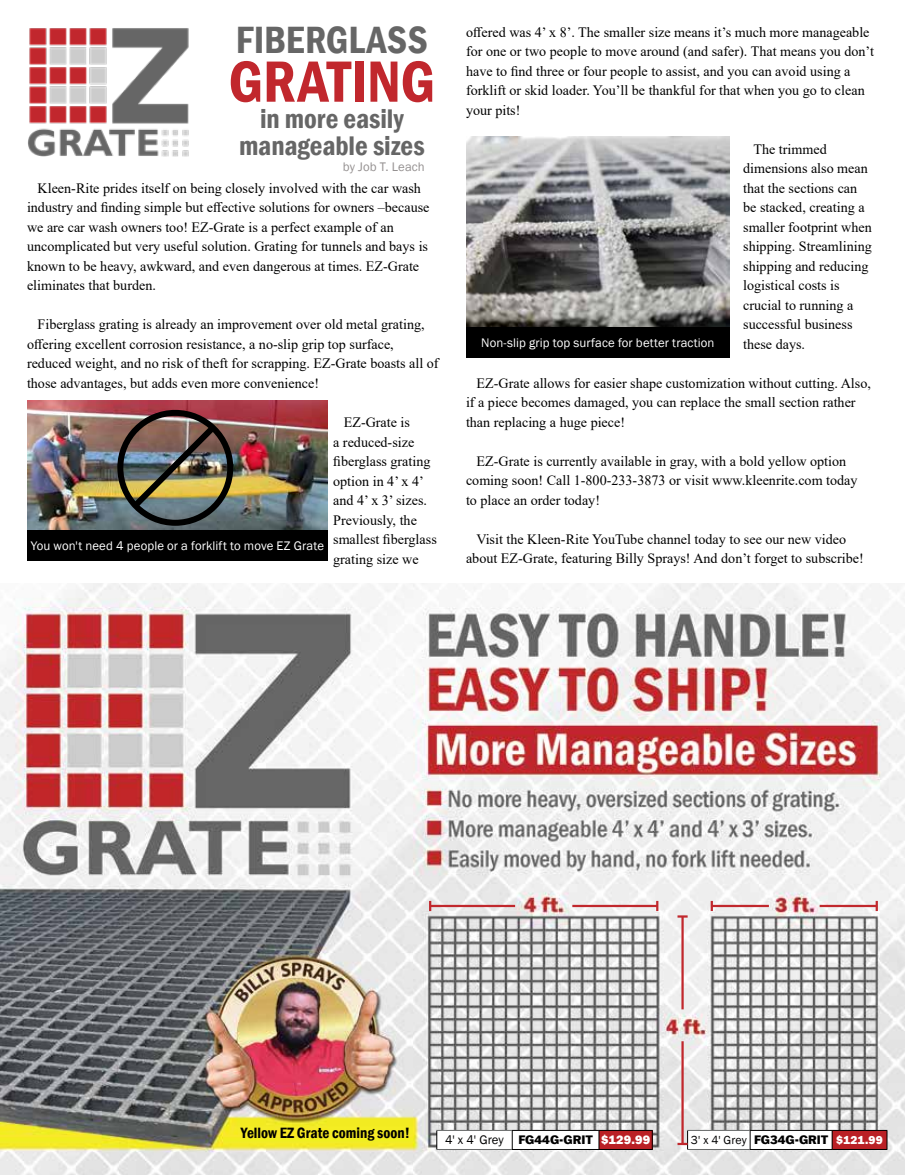
<style>
.page{position:relative;width:905px;height:1175px;background:#fff}
.page>*{position:absolute;margin:0;border:0;box-sizing:border-box;transform-origin:0 0}
.t1{font:600 condensed 60.15px "Franklin Gothic";letter-spacing:-.005em;color:#c1272d}
.t2{font:600 condensed 39px "Franklin Gothic";letter-spacing:.01em;color:#666}
.t3{font:600 condensed 27.6px/27.6px "Franklin Gothic";letter-spacing:-.005em;color:#666;text-align:center}
.t4{font:600 condensed 15.3px "Franklin Gothic";color:#000}
.t5{font:14.25px/19.5px "Times New Roman";color:#000}
.t6{font:12.75px "Franklin Gothic";letter-spacing:.005em;color:#fff}
.t7{font:12.75px "Franklin Gothic";letter-spacing:.01em;color:#959191}
.t8{font:800 12px "Franklin Gothic ATF";color:#000}
.s1{font-family:"Franklin Gothic";font-weight:400;font-size:12.75px}
.s2{font-family:"Franklin Gothic";font-size:12.75px;color:#fff}
.s3{font-family:"Franklin Gothic";font-weight:400}
.s4{font-family:"Franklin Gothic";color:#fff}
</style>
<div class="page">
<img style="left:0;top:583px;width:904px;height:591px">
<hr style="left:681px;top:916px;width:2px;height:93px;background:#c1282d">
<svg style="left:677px;top:915px;width:10px;height:2px"></svg>
<hr style="left:711px;top:904px;width:57px;height:3px;background:#c1282d">
<svg style="left:710px;top:901px;width:3px;height:10px"></svg>
<hr style="left:819px;top:904px;width:57px;height:3px;background:#c1282d">
<svg style="left:875px;top:901px;width:2px;height:10px"></svg>
<hr style="left:572px;top:904px;width:85px;height:3px;background:#c1282d">
<svg style="left:656px;top:901px;width:2px;height:10px"></svg>
<hr style="left:430px;top:904px;width:85px;height:3px;background:#c1282d">
<svg style="left:429px;top:901px;width:2px;height:10px"></svg>
<img style="left:28px;top:28px;width:161px;height:128px">
<img style="left:27px;top:400px;width:301px;height:130px">
<div style="left:27px;top:530px;width:301px;height:30px;background:#000"></div>
<div style="left:117px;top:410px;width:116px;height:116px;border:6px solid #000;border-radius:50%"></div>
<img style="left:127px;top:419px;width:94px;height:95px">
<div style="left:437px;top:1130px;width:75px;height:19px;background:#fff"></div>
<div style="left:512px;top:1130px;width:87px;height:19px;background:#fff"></div>
<div style="left:599px;top:1130px;width:53px;height:19px;background:#ba2025"></div>
<hr style="left:436px;top:1130px;width:76px;height:1px;background:#656767">
<hr style="left:436px;top:1149px;width:76px;height:1px;background:#656767">
<svg style="left:436px;top:1130px;width:1px;height:19px"></svg>
<hr style="left:512px;top:1130px;width:87px;height:1px;background:#000">
<svg style="left:512px;top:1130px;width:1px;height:19px"></svg>
<hr style="left:599px;top:1130px;width:53px;height:1px;background:#000">
<svg style="left:598px;top:1130px;width:1px;height:19px"></svg>
<svg style="left:652px;top:1130px;width:1px;height:19px"></svg>
<hr style="left:512px;top:1149px;width:87px;height:1px;background:#000">
<hr style="left:599px;top:1149px;width:53px;height:1px;background:#000">
<div style="left:687px;top:1130px;width:63px;height:19px;background:#fff"></div>
<div style="left:750px;top:1130px;width:82px;height:19px;background:#fff"></div>
<div style="left:832px;top:1130px;width:55px;height:19px;background:#ba2025"></div>
<hr style="left:687px;top:1130px;width:62px;height:1px;background:#656767">
<hr style="left:687px;top:1149px;width:62px;height:1px;background:#656767">
<hr style="left:749px;top:1130px;width:83px;height:1px;background:#000">
<svg style="left:749px;top:1130px;width:1px;height:19px"></svg>
<hr style="left:832px;top:1130px;width:55px;height:1px;background:#000">
<svg style="left:831px;top:1130px;width:1px;height:19px"></svg>
<svg style="left:886px;top:1130px;width:1px;height:19px"></svg>
<hr style="left:749px;top:1149px;width:83px;height:1px;background:#000">
<hr style="left:832px;top:1149px;width:55px;height:1px;background:#000">
<hr style="left:681px;top:1041px;width:2px;height:102px;background:#c1282d">
<svg style="left:677px;top:1130px;width:11px;height:19px"></svg>
<img style="left:466px;top:136px;width:263px;height:191px">
<div style="left:466px;top:327px;width:263px;height:31px;background:#000"></div>
<h2 class="t2" style="left:236px;top:14px;width:193px">FIBERGLASS</h2>
<h1 class="t1" style="left:228px;top:41px;width:208px">GRATING</h1>
<h3 class="t3" style="left:239px;top:104px;width:187px">in more easily manageable sizes</h3>
<p class="t7" style="left:343px;top:159px;width:83px">by Job T. Leach</p>
<p class="t5" style="left:27px;top:178px;width:404px;text-indent:11px">Kleen-Rite prides itself on being closely involved with the car wash industry and finding simple but effective solutions for owners –because we are car wash owners too! EZ-Grate is a perfect example of an uncomplicated but very useful solution. Grating for tunnels and bays is known to be heavy, awkward, and even dangerous at times. EZ-Grate eliminates that burden.</p>
<p class="t5" style="left:27px;top:314px;width:413px;text-indent:11px">Fiberglass grating is already an improvement over old metal grating, offering excellent corrosion resistance, a no-slip grip top surface, reduced weight, and no risk of theft for scrapping. EZ-Grate boasts all of those advantages, but adds even more convenience!</p>
<p class="t5" style="left:333px;top:412px;width:105px;text-indent:11px">EZ-Grate is<br>a reduced-size fiberglass grating option in 4’ x 4’ and 4’ x 3’ sizes.<br>Previously, the smallest fiberglass grating size we</p>
<p class="t6" style="left:31px;top:537px;width:295px">You won't need 4 people or a forklift to move EZ Grate</p>
<p class="t5" style="left:466px;top:22px;width:409px">offered was 4’ x 8’. The smaller size means it’s much more manageable for one or two people to move around (and safer). That means you don’t have to find three or four people to assist, and you can avoid using a forklift or skid loader. You’ll be thankful for that when you go to clean your pits!</p>
<p class="t5" style="left:743px;top:139px;width:130px;text-indent:10px">The trimmed dimensions also mean that the sections can be stacked, creating a smaller footprint when shipping. Streamlining shipping and reducing logistical costs is crucial to running a successful business these days.</p>
<p class="t5" style="left:466px;top:373px;width:406px;text-indent:11px">EZ-Grate allows for easier shape customization without cutting. Also, if a piece becomes damaged, you can replace the small section rather than replacing a huge piece!</p>
<p class="t5" style="left:466px;top:451px;width:393px;text-indent:11px">EZ-Grate is currently available in gray, with a bold yellow option coming soon! Call 1-800-233-3873 or visit www.kleenrite.com today to place an order today!</p>
<p class="t5" style="left:466px;top:529px;width:399px;text-align:center">Visit the Kleen-Rite YouTube channel today to see our new video about EZ-Grate, featuring Billy Sprays! And don’t forget to subscribe!</p>
<p class="t6" style="left:481px;top:335px;width:235px">Non-slip grip top surface for better traction</p>
<p class="t4" style="left:241px;top:1122px;width:170px">Yellow EZ Grate coming soon!</p>
<p class="t8" style="left:445px;top:1132px;width:206px"><span class="s1">4' x 4' Grey</span> FG44G-GRIT <span class="s2">$129.99</span></p>
<p class="t8" style="left:691px;top:1132px;width:193px"><span class="s3">3' x 4' Grey</span> FG34G-GRIT <span class="s4">$121.99</span></p>
</div>
